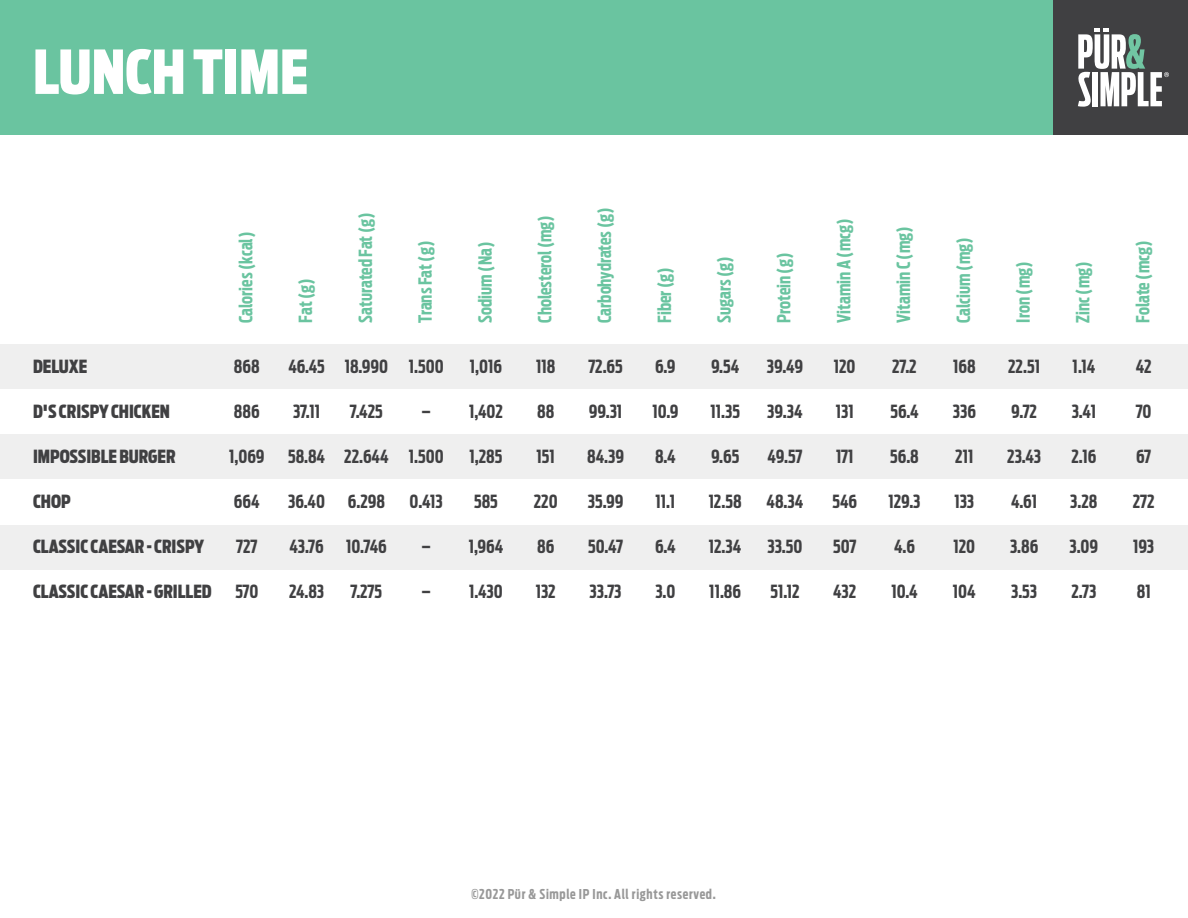
<style>
.page{position:relative;width:1188px;height:918px;background:#fff}
.page>*{position:absolute;margin:0;border:0;box-sizing:border-box;transform-origin:0 0}
.t1{font:900 60px "Antenna Extra Cond";color:#fff}
.t2{font:700 18px "Antenna Extra Cond";color:#404042}
.t3{font:700 18px "Antenna Extra Cond";color:#6ac4a0}
.t4{font:900 18px "Antenna Extra Cond";color:#404042}
.t5{font:700 13.5px "Antenna Extra Cond";letter-spacing:.05em;color:#989898}
</style>
<div class="page">
<div style="left:0;top:0;width:1188px;height:135px;background:#6ac4a0"></div>
<div style="left:1053px;top:0;width:135px;height:135px;background:#404042"></div>
<svg style="left:1078px;top:29px;width:91px;height:78px"></svg>
<div style="left:0;top:344px;width:1188px;height:44px;background:#efefef"></div>
<div style="left:0;top:435px;width:1188px;height:44px;background:#efefef"></div>
<div style="left:0;top:526px;width:1188px;height:44px;background:#efefef"></div>
<h1 class="t1" style="left:33px;top:49px;width:277px">LUNCH TIME</h1>
<p class="t4" style="left:33px;top:360px;width:56px">DELUXE</p>
<p class="t4" style="left:33px;top:405px;width:138px">D'S CRISPY CHICKEN</p>
<p class="t4" style="left:33px;top:450px;width:144px">IMPOSSIBLE BURGER</p>
<p class="t4" style="left:33px;top:495px;width:39px">CHOP</p>
<p class="t4" style="left:33px;top:540px;width:172px">CLASSIC CAESAR - CRISPY</p>
<p class="t4" style="left:33px;top:585px;width:180px">CLASSIC CAESAR - GRILLED</p>
<p class="t3" style="left:239px;top:323px;width:93px;rotate:-90deg">Calories (kcal)</p>
<p class="t2" style="left:234px;top:359px;width:27px">868</p>
<p class="t2" style="left:234px;top:404px;width:27px">886</p>
<p class="t2" style="left:229px;top:449px;width:37px">1,069</p>
<p class="t2" style="left:234px;top:494px;width:27px">664</p>
<p class="t2" style="left:236px;top:539px;width:23px">727</p>
<p class="t2" style="left:235px;top:584px;width:25px">570</p>
<p class="t3" style="left:298px;top:323px;width:46px;rotate:-90deg">Fat (g)</p>
<p class="t2" style="left:288px;top:359px;width:38px">46.45</p>
<p class="t2" style="left:293px;top:404px;width:29px">37.11</p>
<p class="t2" style="left:288px;top:449px;width:39px">58.84</p>
<p class="t2" style="left:288px;top:494px;width:38px">36.40</p>
<p class="t2" style="left:290px;top:539px;width:36px">43.76</p>
<p class="t2" style="left:289px;top:584px;width:37px">24.83</p>
<p class="t3" style="left:358px;top:323px;width:112px;rotate:-90deg">Saturated Fat (g)</p>
<p class="t2" style="left:345px;top:359px;width:45px">18.990</p>
<p class="t2" style="left:350px;top:404px;width:34px">7.425</p>
<p class="t2" style="left:344px;top:449px;width:46px">22.644</p>
<p class="t2" style="left:348px;top:494px;width:39px">6.298</p>
<p class="t2" style="left:346px;top:539px;width:42px">10.746</p>
<p class="t2" style="left:351px;top:584px;width:33px">7.275</p>
<p class="t3" style="left:418px;top:323px;width:83px;rotate:-90deg">Trans Fat (g)</p>
<p class="t2" style="left:409px;top:359px;width:36px">1.500</p>
<p class="t2" style="left:422px;top:404px;width:10px">–</p>
<p class="t2" style="left:409px;top:449px;width:36px">1.500</p>
<p class="t2" style="left:410px;top:494px;width:35px">0.413</p>
<p class="t2" style="left:422px;top:539px;width:10px">–</p>
<p class="t2" style="left:422px;top:584px;width:10px">–</p>
<p class="t3" style="left:478px;top:323px;width:83px;rotate:-90deg">Sodium (Na)</p>
<p class="t2" style="left:470px;top:359px;width:34px">1,016</p>
<p class="t2" style="left:469px;top:404px;width:35px">1,402</p>
<p class="t2" style="left:469px;top:449px;width:35px">1,285</p>
<p class="t2" style="left:474px;top:494px;width:25px">585</p>
<p class="t2" style="left:469px;top:539px;width:36px">1,964</p>
<p class="t2" style="left:469px;top:584px;width:35px">1.430</p>
<p class="t3" style="left:538px;top:323px;width:109px;rotate:-90deg">Cholesterol (mg)</p>
<p class="t2" style="left:536px;top:359px;width:21px">118</p>
<p class="t2" style="left:537px;top:404px;width:19px">88</p>
<p class="t2" style="left:537px;top:449px;width:20px">151</p>
<p class="t2" style="left:534px;top:494px;width:25px">220</p>
<p class="t2" style="left:537px;top:539px;width:19px">86</p>
<p class="t2" style="left:536px;top:584px;width:22px">132</p>
<p class="t3" style="left:597px;top:323px;width:117px;rotate:-90deg">Carbohydrates (g)</p>
<p class="t2" style="left:588px;top:359px;width:36px">72.65</p>
<p class="t2" style="left:589px;top:404px;width:35px">99.31</p>
<p class="t2" style="left:587px;top:449px;width:38px">84.39</p>
<p class="t2" style="left:588px;top:494px;width:37px">35.99</p>
<p class="t2" style="left:588px;top:539px;width:36px">50.47</p>
<p class="t2" style="left:590px;top:584px;width:33px">33.73</p>
<p class="t3" style="left:657px;top:323px;width:57px;rotate:-90deg">Fiber (g)</p>
<p class="t2" style="left:655px;top:359px;width:22px">6.9</p>
<p class="t2" style="left:652px;top:404px;width:28px">10.9</p>
<p class="t2" style="left:655px;top:449px;width:22px">8.4</p>
<p class="t2" style="left:656px;top:494px;width:21px">11.1</p>
<p class="t2" style="left:655px;top:539px;width:22px">6.4</p>
<p class="t2" style="left:655px;top:584px;width:22px">3.0</p>
<p class="t3" style="left:717px;top:323px;width:68px;rotate:-90deg">Sugars (g)</p>
<p class="t2" style="left:711px;top:359px;width:30px">9.54</p>
<p class="t2" style="left:710px;top:404px;width:31px">11.35</p>
<p class="t2" style="left:711px;top:449px;width:30px">9.65</p>
<p class="t2" style="left:709px;top:494px;width:34px">12.58</p>
<p class="t2" style="left:709px;top:539px;width:34px">12.34</p>
<p class="t2" style="left:709px;top:584px;width:33px">11.86</p>
<p class="t3" style="left:777px;top:323px;width:72px;rotate:-90deg">Protein (g)</p>
<p class="t2" style="left:767px;top:359px;width:38px">39.49</p>
<p class="t2" style="left:767px;top:404px;width:37px">39.34</p>
<p class="t2" style="left:768px;top:449px;width:36px">49.57</p>
<p class="t2" style="left:767px;top:494px;width:38px">48.34</p>
<p class="t2" style="left:767px;top:539px;width:37px">33.50</p>
<p class="t2" style="left:770px;top:584px;width:31px">51.12</p>
<p class="t3" style="left:836px;top:323px;width:106px;rotate:-90deg">Vitamin A (mcg)</p>
<p class="t2" style="left:834px;top:359px;width:23px">120</p>
<p class="t2" style="left:836px;top:404px;width:19px">131</p>
<p class="t2" style="left:836px;top:449px;width:19px">171</p>
<p class="t2" style="left:832px;top:494px;width:26px">546</p>
<p class="t2" style="left:833px;top:539px;width:25px">507</p>
<p class="t2" style="left:833px;top:584px;width:24px">432</p>
<p class="t3" style="left:896px;top:323px;width:98px;rotate:-90deg">Vitamin C (mg)</p>
<p class="t2" style="left:892px;top:359px;width:26px">27.2</p>
<p class="t2" style="left:890px;top:404px;width:30px">56.4</p>
<p class="t2" style="left:890px;top:449px;width:30px">56.8</p>
<p class="t2" style="left:888px;top:494px;width:34px">129.3</p>
<p class="t2" style="left:894px;top:539px;width:22px">4.6</p>
<p class="t2" style="left:891px;top:584px;width:28px">10.4</p>
<p class="t3" style="left:956px;top:323px;width:87px;rotate:-90deg">Calcium (mg)</p>
<p class="t2" style="left:953px;top:359px;width:24px">168</p>
<p class="t2" style="left:953px;top:404px;width:25px">336</p>
<p class="t2" style="left:955px;top:449px;width:20px">211</p>
<p class="t2" style="left:954px;top:494px;width:21px">133</p>
<p class="t2" style="left:954px;top:539px;width:23px">120</p>
<p class="t2" style="left:953px;top:584px;width:24px">104</p>
<p class="t3" style="left:1016px;top:323px;width:63px;rotate:-90deg">Iron (mg)</p>
<p class="t2" style="left:1008px;top:359px;width:33px">22.51</p>
<p class="t2" style="left:1011px;top:404px;width:27px">9.72</p>
<p class="t2" style="left:1007px;top:449px;width:35px">23.43</p>
<p class="t2" style="left:1011px;top:494px;width:28px">4.61</p>
<p class="t2" style="left:1010px;top:539px;width:30px">3.86</p>
<p class="t2" style="left:1011px;top:584px;width:28px">3.53</p>
<p class="t3" style="left:1076px;top:323px;width:63px;rotate:-90deg">Zinc (mg)</p>
<p class="t2" style="left:1073px;top:359px;width:24px">1.14</p>
<p class="t2" style="left:1072px;top:404px;width:26px">3.41</p>
<p class="t2" style="left:1071px;top:449px;width:27px">2.16</p>
<p class="t2" style="left:1070px;top:494px;width:29px">3.28</p>
<p class="t2" style="left:1070px;top:539px;width:30px">3.09</p>
<p class="t2" style="left:1071px;top:584px;width:27px">2.73</p>
<p class="t3" style="left:1135px;top:323px;width:84px;rotate:-90deg">Folate (mcg)</p>
<p class="t2" style="left:1136px;top:359px;width:17px">42</p>
<p class="t2" style="left:1136px;top:404px;width:17px">70</p>
<p class="t2" style="left:1136px;top:449px;width:17px">67</p>
<p class="t2" style="left:1133px;top:494px;width:23px">272</p>
<p class="t2" style="left:1133px;top:539px;width:23px">193</p>
<p class="t2" style="left:1137px;top:584px;width:15px">81</p>
<p class="t5" style="left:471px;top:888px;width:246px">©2022 Pür &amp; Simple IP Inc. All rights reserved.</p>
</div>
